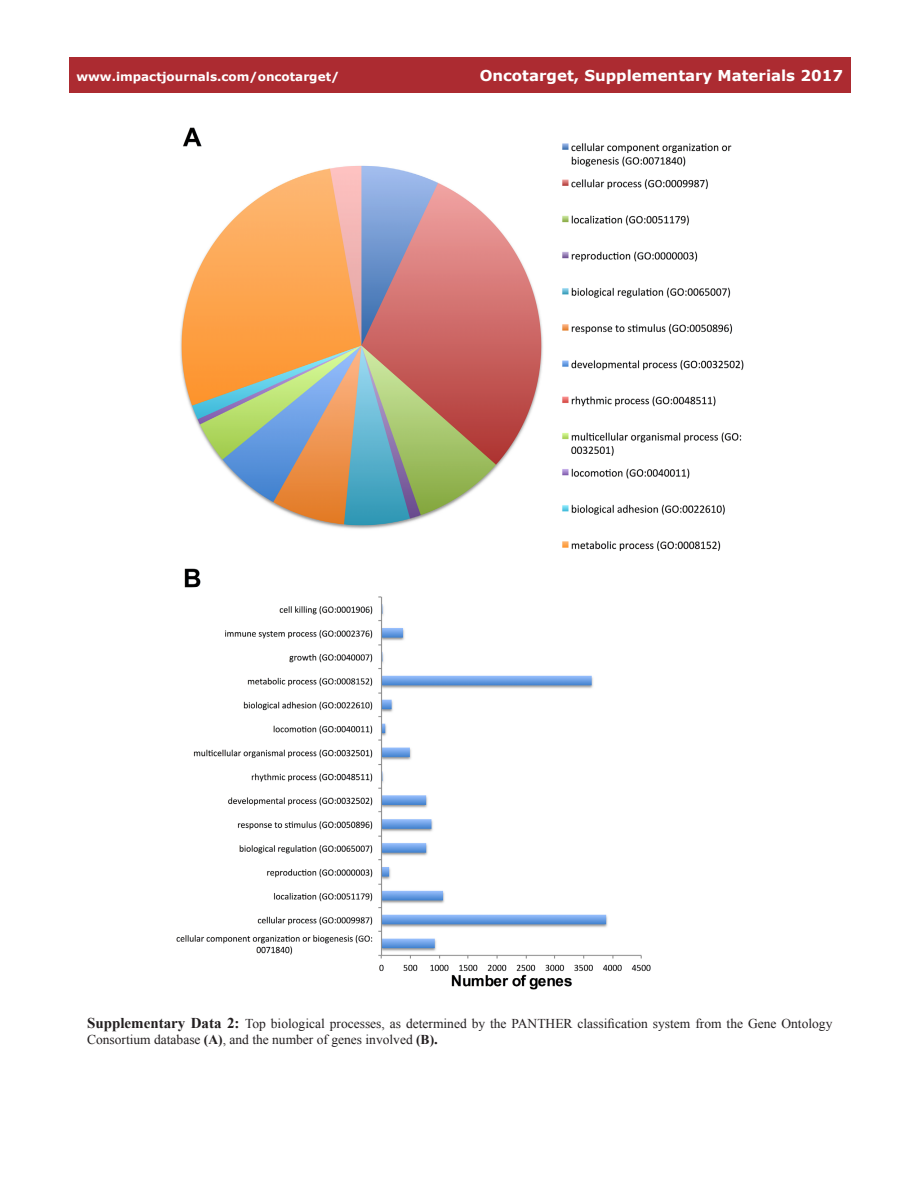
<style>
.page{position:relative;width:918px;height:1188px;background:#fff}
.page>*{position:absolute;margin:0;border:0;box-sizing:border-box;transform-origin:0 0}
.t1{font:700 15px "Verdana";color:#fff}
.figuretext{font:13.5px/16.2px "Times New Roman";color:#231f20}
.t2{font:700 12px "Verdana";color:#fff}
.s1{font-weight:700;font-size:15px}
.s2{font-weight:700}
</style>
<div class="page">
<div style="left:69px;top:57px;width:781px;height:36px;background:#ac2b31"></div>
<img style="left:176px;top:127px;width:568px;height:863px">
<p class="t2" style="left:76px;top:68px;width:264px">www.impactjournals.com/oncotarget/</p>
<p class="t1" style="left:480px;top:65px;width:365px">Oncotarget, Supplementary Materials 2017</p>
<p class="figuretext" style="left:87px;top:1015px;width:747px"><span class="s1">Supplementary Data 2:</span> Top biological processes, as determined by the PANTHER classification system from the Gene Ontology<br>Consortium database <span class="s2">(A)</span>, and the number of genes involved <span class="s2">(B)</span><span class="s1">.</span></p>
</div>
